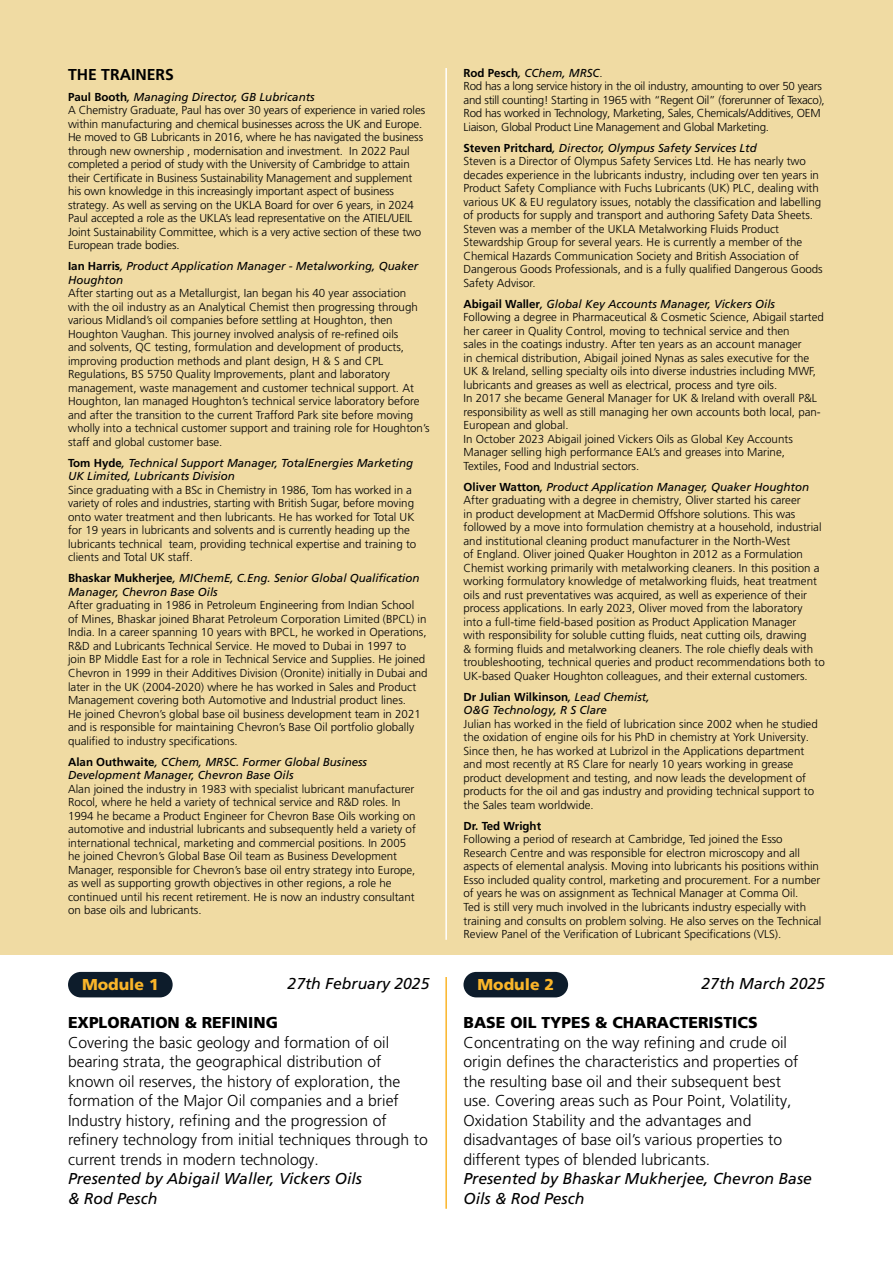
<style>
.page{position:relative;width:893px;height:1263px;background:#fff}
.page>*{position:absolute;margin:0;border:0;box-sizing:border-box;transform-origin:0 0}
.t1{font:300 15.75px/19.5px "Frutiger LT Pro";color:#000}
.t2{font:italic 15.75px/19.5px "Frutiger LT Pro";color:#000}
.t3{font:900 15.75px "Frutiger LT Pro";color:#000}
.t4{font:900 15.75px "Frutiger LT Pro";color:#fab529}
.t5{font:700 15.75px "Frutiger LT Pro";color:#000}
.t6{font:300 11.55px/13.5px "Frutiger LT Pro";color:#000}
.t7{font:italic 11.55px/13.5px "Frutiger LT Pro";color:#000}
.t8{font:300 11.55px/13.5px "Frutiger LT Pro";letter-spacing:-.02em;color:#000}
.t9{font:700 11.55px "Frutiger LT Pro";color:#000}
.s1{font-weight:700}
.s2{font-weight:400;font-style:italic}
.s3{font-weight:700;font-style:normal}
</style>
<div class="page">
<div style="left:0;top:0;width:893px;height:955px;background:#f0dba3"></div>
<div style="left:68px;top:972px;width:105px;height:25px;background:#0d1c2b;border-radius:13px"></div>
<div style="left:463px;top:972px;width:105px;height:25px;background:#0d1c2b;border-radius:13px"></div>
<hr style="left:445px;top:68px;width:2px;height:872px;background:#fff">
<hr style="left:445px;top:977px;width:2px;height:232px;background:#fab529">
<h1 class="t5" style="left:68px;top:65px;width:107px">THE TRAINERS</h1>
<p class="t6" style="left:68px;top:90px;width:359px"><span class="s1">Paul Booth</span><span class="s2">, Managing Director, GB Lubricants<br></span>A Chemistry Graduate, Paul has over 30 years of experience in varied roles within manufacturing and chemical businesses across the UK and Europe.<br>He moved to GB Lubricants in 2016, where he has navigated the business through new ownership , modernisation and investment. In 2022 Paul completed a period of study with the University of Cambridge to attain their Certificate in Business Sustainability Management and supplement his own knowledge in this increasingly important aspect of business strategy. As well as serving on the UKLA Board for over 6 years, in 2024<br>Paul accepted a role as the UKLA’s lead representative on the ATIEL/UEIL Joint Sustainability Committee, which is a very active section of these two European trade bodies.</p>
<p class="t7" style="left:68px;top:260px;width:352px"><span class="s3">Ian Harris</span>, Product Application Manager - Metalworking, Quaker<br>Houghton</p>
<p class="t6" style="left:68px;top:287px;width:363px">After starting out as a Metallurgist, Ian began his 40 year association with the oil industry as an Analytical Chemist then progressing through various Midland’s oil companies before settling at Houghton, then Houghton Vaughan. This journey involved analysis of re-refined oils<br>and solvents, QC testing, formulation and development of products, improving production methods and plant design, H &amp; S and CPL Regulations, BS 5750 Quality Improvements, plant and laboratory management, waste management and customer technical support. At Houghton, Ian managed Houghton’s technical service laboratory before and after the transition to the current Trafford Park site before moving wholly into a technical customer support and training role for Houghton’s staff and global customer base.</p>
<p class="t7" style="left:68px;top:456px;width:347px"><span class="s3">Tom Hyde</span>, Technical Support Manager, TotalEnergies Marketing<br>UK Limited, Lubricants Division</p>
<p class="t6" style="left:68px;top:483px;width:350px">Since graduating with a BSc in Chemistry in 1986, Tom has worked in a variety of roles and industries, starting with British Sugar, before moving onto water treatment and then lubricants. He has worked for Total UK for 19 years in lubricants and solvents and is currently heading up the lubricants technical team, providing technical expertise and training to clients and Total UK staff.</p>
<p class="t7" style="left:68px;top:572px;width:353px"><span class="s3">Bhaskar Mukherjee</span>, MIChemE, C.Eng. Senior Global Qualification<br>Manager, Chevron Base Oils</p>
<p class="t6" style="left:68px;top:599px;width:361px">After graduating in 1986 in Petroleum Engineering from Indian School<br>of Mines, Bhaskar joined Bharat Petroleum Corporation Limited (BPCL) in India. In a career spanning 10 years with BPCL, he worked in Operations, R&amp;D and Lubricants Technical Service. He moved to Dubai in 1997 to<br>join BP Middle East for a role in Technical Service and Supplies. He joined Chevron in 1999 in their Additives Division (Oronite) initially in Dubai and later in the UK (2004-2020) where he has worked in Sales and Product Management covering both Automotive and Industrial product lines.<br>He joined Chevron’s global base oil business development team in 2021 and is responsible for maintaining Chevron’s Base Oil portfolio globally qualified to industry specifications.</p>
<p class="t7" style="left:68px;top:755px;width:301px"><span class="s3">Alan Outhwaite</span>, CChem, MRSC. Former Global Business<br>Development Manager, Chevron Base Oils</p>
<p class="t6" style="left:68px;top:782px;width:349px">Alan joined the industry in 1983 with specialist lubricant manufacturer Rocol, where he held a variety of technical service and R&amp;D roles. In 1994 he became a Product Engineer for Chevron Base Oils working on automotive and industrial lubricants and subsequently held a variety of international technical, marketing and commercial positions. In 2005 he joined Chevron’s Global Base Oil team as Business Development Manager, responsible for Chevron’s base oil entry strategy into Europe, as well as supporting growth objectives in other regions, a role he continued until his recent retirement. He is now an industry consultant on base oils and lubricants.</p>
<p class="t8" style="left:463px;top:66px;width:363px"><span class="s1">Rod Pesch</span><span class="s2">, CChem, MRSC</span>.<br>Rod has a long service history in the oil industry, amounting to over 50 years and still counting! Starting in 1965 with “Regent Oil” (forerunner of Texaco), Rod has worked in Technology, Marketing, Sales, Chemicals/Additives, OEM Liaison, Global Product Line Management and Global Marketing.</p>
<p class="t6" style="left:463px;top:141px;width:361px"><span class="s1">Steven Pritchard</span><span class="s2">, Director, Olympus Safety Services Ltd<br></span>Steven is a Director of Olympus Safety Services Ltd. He has nearly two decades experience in the lubricants industry, including over ten years in Product Safety Compliance with Fuchs Lubricants (UK) PLC, dealing with various UK &amp; EU regulatory issues, notably the classification and labelling of products for supply and transport and authoring Safety Data Sheets.<br>Steven was a member of the UKLA Metalworking Fluids Product Stewardship Group for several years. He is currently a member of the Chemical Hazards Communication Society and British Association of Dangerous Goods Professionals, and is a fully qualified Dangerous Goods Safety Advisor.</p>
<p class="t6" style="left:463px;top:297px;width:362px"><span class="s1">Abigail Waller</span><span class="s2">, Global Key Accounts Manager, Vickers Oils </span>Following a degree in Pharmaceutical &amp; Cosmetic Science, Abigail started her career in Quality Control, moving to technical service and then<br>sales in the coatings industry. After ten years as an account manager<br>in chemical distribution, Abigail joined Nynas as sales executive for the UK &amp; Ireland, selling specialty oils into diverse industries including MWF, lubricants and greases as well as electrical, process and tyre oils.<br>In 2017 she became General Manager for UK &amp; Ireland with overall P&amp;L responsibility as well as still managing her own accounts both local, pan-European and global.<br>In October 2023 Abigail joined Vickers Oils as Global Key Accounts Manager selling high performance EAL’s and greases into Marine, Textiles, Food and Industrial sectors.</p>
<p class="t6" style="left:463px;top:480px;width:363px"><span class="s1">Oliver Watton</span><span class="s2">, Product Application Manager, Quaker Houghton </span>After graduating with a degree in chemistry, Oliver started his career<br>in product development at MacDermid Offshore solutions. This was followed by a move into formulation chemistry at a household, industrial and institutional cleaning product manufacturer in the North-West<br>of England. Oliver joined Quaker Houghton in 2012 as a Formulation Chemist working primarily with metalworking cleaners. In this position a working formulatory knowledge of metalworking fluids, heat treatment oils and rust preventatives was acquired, as well as experience of their process applications. In early 2023, Oliver moved from the laboratory<br>into a full-time field-based position as Product Application Manager<br>with responsibility for soluble cutting fluids, neat cutting oils, drawing<br>&amp; forming fluids and metalworking cleaners. The role chiefly deals with troubleshooting, technical queries and product recommendations both to UK-based Quaker Houghton colleagues, and their external customers.</p>
<p class="t7" style="left:463px;top:690px;width:188px"><span class="s3">Dr Julian Wilkinson</span>, Lead Chemist,<br>O&amp;G Technology, R S Clare</p>
<p class="t6" style="left:463px;top:717px;width:356px">Julian has worked in the field of lubrication since 2002 when he studied the oxidation of engine oils for his PhD in chemistry at York University.<br>Since then, he has worked at Lubrizol in the Applications department and most recently at RS Clare for nearly 10 years working in grease product development and testing, and now leads the development of products for the oil and gas industry and providing technical support to the Sales team worldwide.</p>
<p class="t9" style="left:463px;top:819px;width:79px">Dr. Ted Wright</p>
<p class="t6" style="left:463px;top:833px;width:359px">Following a period of research at Cambridge, Ted joined the Esso Research Centre and was responsible for electron microscopy and all aspects of elemental analysis. Moving into lubricants his positions within Esso included quality control, marketing and procurement. For a number of years he was on assignment as Technical Manager at Comma Oil.<br>Ted is still very much involved in the lubricants industry especially with training and consults on problem solving. He also serves on the Technical Review Panel of the Verification of Lubricant Specifications (VLS).</p>
<h1 class="t2" style="left:701px;top:974px;width:125px">27th March 2025</h1>
<h1 class="t3" style="left:463px;top:1013px;width:296px">BASE OIL TYPES &amp; CHARACTERISTICS</h1>
<p class="t1" style="left:463px;top:1032px;width:336px">Concentrating on the way refining and crude oil origin defines the characteristics and properties of the resulting base oil and their subsequent best use. Covering areas such as Pour Point, Volatility, Oxidation Stability and the advantages and disadvantages of base oil’s various properties to different types of blended lubricants.</p>
<h1 class="t2" style="left:463px;top:1169px;width:350px">Presented by Bhaskar Mukherjee, Chevron Base<br>Oils &amp; Rod Pesch</h1>
<h1 class="t2" style="left:288px;top:974px;width:143px">27th February 2025</h1>
<h1 class="t4" style="left:82px;top:975px;width:78px">Module 1</h1>
<h1 class="t4" style="left:477px;top:975px;width:78px">Module 2</h1>
<h1 class="t3" style="left:68px;top:1013px;width:211px">EXPLORATION &amp; REFINING</h1>
<p class="t1" style="left:68px;top:1032px;width:361px">Covering the basic geology and formation of oil bearing strata, the geographical distribution of known oil reserves, the history of exploration, the formation of the Major Oil companies and a brief Industry history, refining and the progression of refinery technology from initial techniques through to current trends in modern technology.</p>
<h1 class="t2" style="left:68px;top:1169px;width:295px">Presented by Abigail Waller, Vickers Oils &amp; Rod Pesch</h1>
</div>
